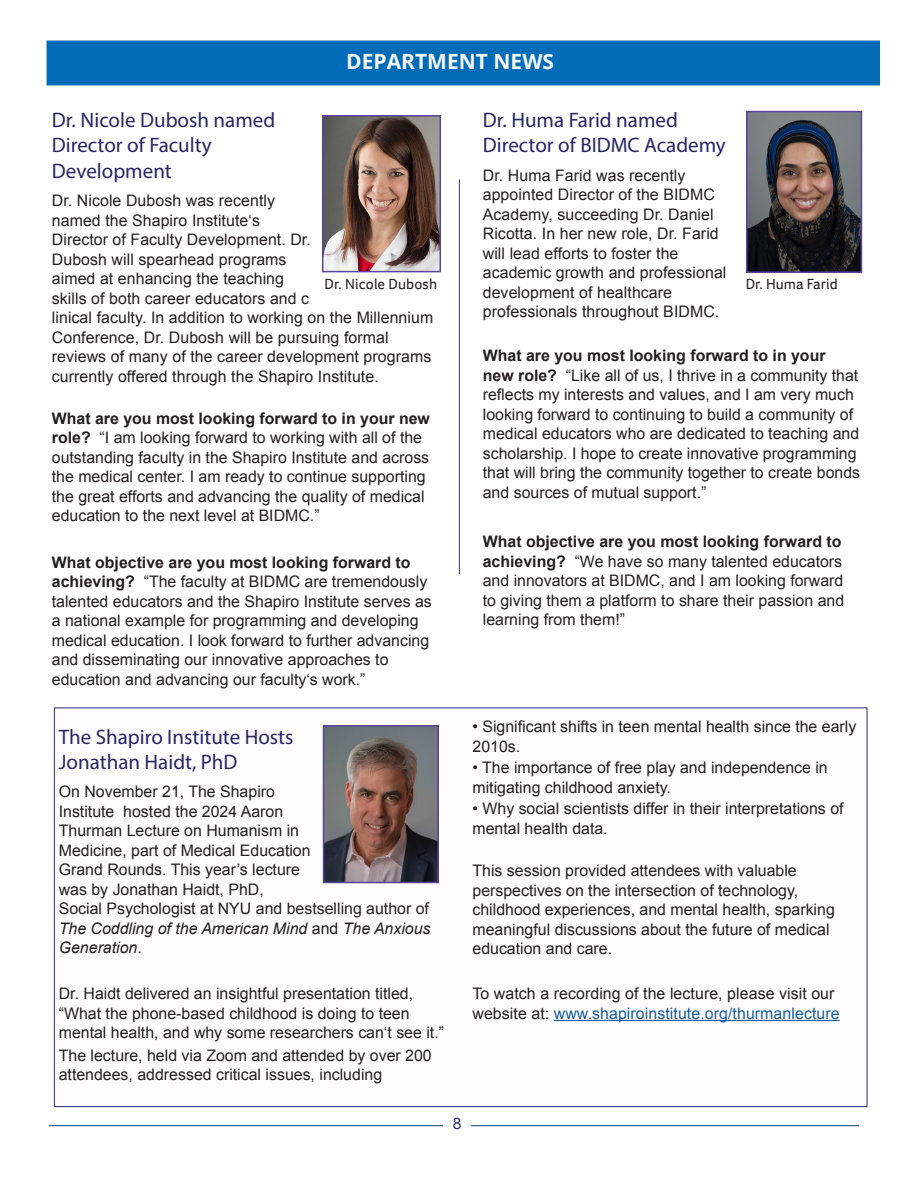
<style>
.page{position:relative;width:918px;height:1188px;background:#fff}
.page>*{position:absolute;margin:0;border:0;box-sizing:border-box;transform-origin:0 0}
._05_Yearbook-Subhead_Big{font:21px/25.2px "Myriad Pro";color:#292566}
.t1{font:700 21px "Open Sans";color:#f7f7f8}
._05_Yearbook-Subhead_Big-2{font:15.9px/19.5px "Arial";color:#231f20}
.t2{font:15.75px "Arial";color:#2e2d7c}
._05_Yearbook-Subhead_Big-3{font:15.15px "Foco";letter-spacing:.005em;color:#231f20}
.s1{font-weight:700}
.s2{font-style:italic}
.s3{color:#175d9e}
</style>
<div class="page">
<div style="left:47px;top:40px;width:833px;height:46px;background:#006cb7"></div>
<hr style="left:459px;top:179px;width:1px;height:395px;background:#2b328f">
<img style="left:212px;top:1106px;width:44px;height:21px">
<img style="left:749px;top:114px;width:110px;height:156px">
<div style="left:746px;top:111px;width:116px;height:162px;border:2px solid #58449b"></div>
<img style="left:325px;top:118px;width:113px;height:151px">
<div style="left:322px;top:115px;width:119px;height:157px;border:2px solid #58449b"></div>
<hr style="left:554px;top:1020px;width:286px;height:1px;background:#175d9e">
<img style="left:326px;top:728px;width:110px;height:152px">
<div style="left:323px;top:725px;width:116px;height:158px;border:2px solid #58449b"></div>
<hr style="left:49px;top:1125px;width:810px;height:1px;background:#0b418f">
<div style="left:444px;top:1118px;width:27px;height:30px;background:#fff"></div>
<p class="t1" style="left:346px;top:47px;width:209px">DEPARTMENT NEWS</p>
<p class="_05_Yearbook-Subhead_Big" style="left:52px;top:107px;width:225px">Dr. Nicole Dubosh named<br>Director of Faculty<br>Development</p>
<p class="_05_Yearbook-Subhead_Big-2" style="left:52px;top:191px;width:383px">Dr. Nicole Dubosh was recently<br>named the Shapiro Institute‘s<br>Director of Faculty Development. Dr.<br>Dubosh will spearhead programs<br>aimed at enhancing the teaching<br>skills of both career educators and c<br>linical faculty. In addition to working on the Millennium Conference, Dr. Dubosh will be pursuing formal reviews of many of the career development programs currently offered through the Shapiro Institute.</p>
<p class="_05_Yearbook-Subhead_Big-2" style="left:52px;top:409px;width:380px"><span class="s1">What are you most looking forward to in your new role?</span> “I am looking forward to working with all of the outstanding faculty in the Shapiro Institute and across the medical center. I am ready to continue supporting the great efforts and advancing the quality of medical education to the next level at BIDMC.”</p>
<p class="_05_Yearbook-Subhead_Big-2" style="left:52px;top:553px;width:382px"><span class="s1">What objective are you most looking forward to achieving?</span> “The faculty at BIDMC are tremendously talented educators and the Shapiro Institute serves as a national example for programming and developing medical education. I look forward to further advancing and disseminating our innovative approaches to education and advancing our faculty‘s work.”</p>
<p class="_05_Yearbook-Subhead_Big" style="left:483px;top:107px;width:245px">Dr. Huma Farid named<br>Director of BIDMC Academy</p>
<p class="_05_Yearbook-Subhead_Big-2" style="left:483px;top:166px;width:245px">Dr. Huma Farid was recently appointed Director of the BIDMC<br>Academy, succeeding Dr. Daniel<br>Ricotta. In her new role, Dr. Farid will lead efforts to foster the academic growth and professional development of healthcare professionals throughout BIDMC.</p>
<p class="_05_Yearbook-Subhead_Big-2" style="left:483px;top:346px;width:379px"><span class="s1">What are you most looking forward to in your new role?</span> “Like all of us, I thrive in a community that reflects my interests and values, and I am very much looking forward to continuing to build a community of medical educators who are dedicated to teaching and scholarship. I hope to create innovative programming that will bring the community together to create bonds and sources of mutual support.”</p>
<p class="_05_Yearbook-Subhead_Big-2" style="left:483px;top:532px;width:363px"><span class="s1">What objective are you most looking forward to achieving?</span> “We have so many talented educators and innovators at BIDMC, and I am looking forward to giving them a platform to share their passion and learning from them!”</p>
<p class="_05_Yearbook-Subhead_Big-3" style="left:325px;top:273px;width:114px">Dr. Nicole Dubosh</p>
<p class="_05_Yearbook-Subhead_Big-3" style="left:746px;top:273px;width:94px">Dr. Huma Farid</p>
<p class="_05_Yearbook-Subhead_Big" style="left:59px;top:724px;width:236px">The Shapiro Institute Hosts<br>Jonathan Haidt, PhD</p>
<p class="_05_Yearbook-Subhead_Big-2" style="left:59px;top:782px;width:373px">On November 21, The Shapiro<br>Institute hosted the 2024 Aaron<br>Thurman Lecture on Humanism in<br>Medicine, part of Medical Education<br>Grand Rounds. This year’s lecture<br>was by Jonathan Haidt, PhD,<br>Social Psychologist at NYU and bestselling author of <span class="s2">The Coddling of the American Mind</span> and <span class="s2">The Anxious Generation</span>.</p>
<p class="_05_Yearbook-Subhead_Big-2" style="left:59px;top:984px;width:387px">Dr. Haidt delivered an insightful presentation titled, “What the phone-based childhood is doing to teen mental health, and why some researchers can‘t see it.”</p>
<p class="_05_Yearbook-Subhead_Big-2" style="left:59px;top:1046px;width:374px">The lecture, held via Zoom and attended by over 200 attendees, addressed critical issues, including</p>
<p class="_05_Yearbook-Subhead_Big-2" style="left:472px;top:717px;width:385px">• Significant shifts in teen mental health since the early<br>2010s.</p>
<p class="_05_Yearbook-Subhead_Big-2" style="left:472px;top:758px;width:357px">• The importance of free play and independence in mitigating childhood anxiety.</p>
<p class="_05_Yearbook-Subhead_Big-2" style="left:472px;top:799px;width:373px">• Why social scientists differ in their interpretations of mental health data.</p>
<p class="_05_Yearbook-Subhead_Big-2" style="left:472px;top:861px;width:364px">This session provided attendees with valuable perspectives on the intersection of technology, childhood experiences, and mental health, sparking meaningful discussions about the future of medical education and care.</p>
<p class="_05_Yearbook-Subhead_Big-2" style="left:472px;top:984px;width:369px">To watch a recording of the lecture, please visit our website at: <span class="s3">www.shapiroinstitute.org/thurmanlecture</span></p>
<p class="t2" style="left:453px;top:1113px;width:10px">8</p>
</div>
